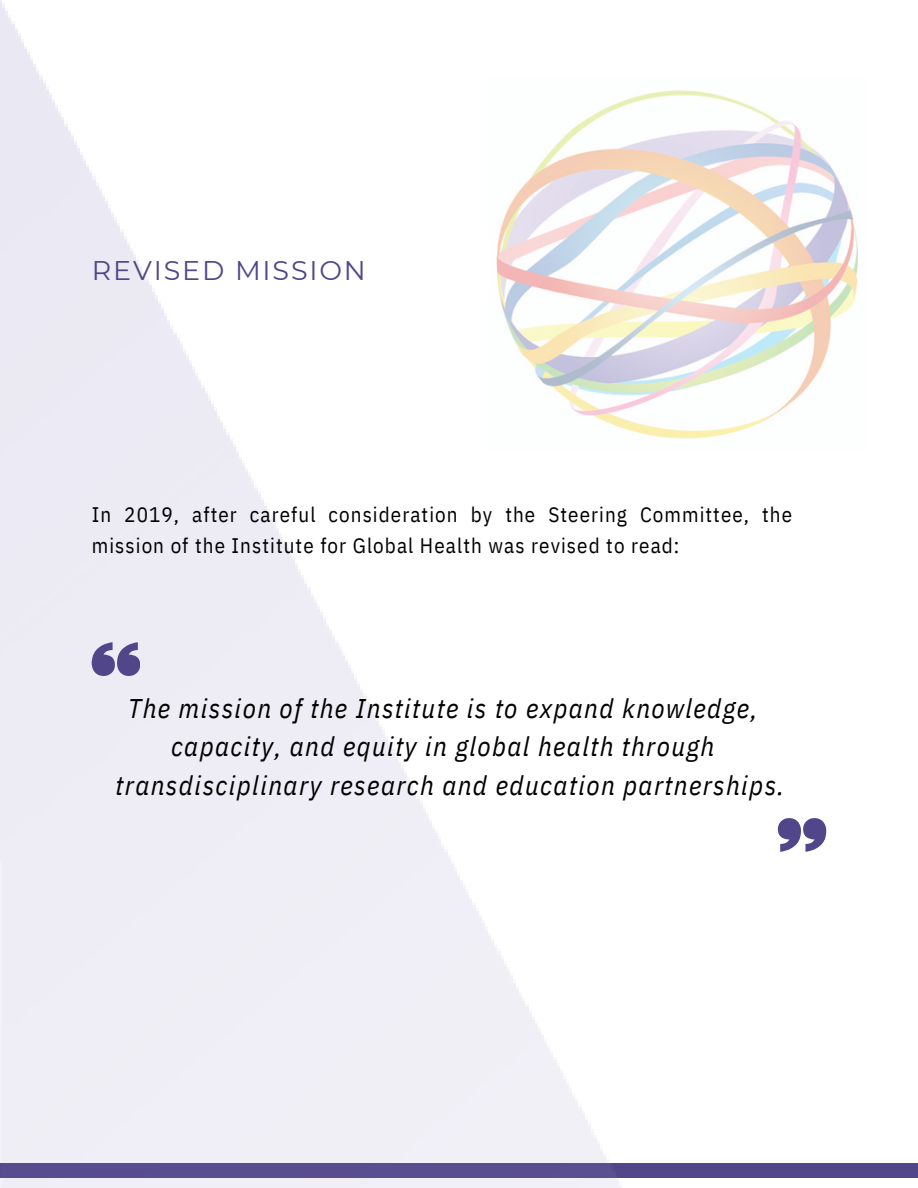
<style>
.page{position:relative;width:918px;height:1188px;background:#fff}
.page>*{position:absolute;margin:0;border:0;box-sizing:border-box;transform-origin:0 0}
.t1{font:italic 27px/38.2px "IBM Plex Sans Cond";letter-spacing:.05em;color:#000;text-align:center}
.t2{font:27px "Montserrat";letter-spacing:.07em;color:#514689}
.t3{font:21px/30.3px "IBM Plex Sans Cond";letter-spacing:.05em;color:#000}
</style>
<div class="page">
<img style="left:622px;top:90px;width:236px;height:349px">
<div style="left:0;top:1163px;width:918px;height:15px;background:#514689"></div>
<img style="left:0;top:0;width:622px;height:1188px">
<svg style="left:92px;top:642px;width:48px;height:34px;background:#847cac"></svg>
<svg style="left:778px;top:818px;width:48px;height:34px"></svg>
<p class="t2" style="left:92px;top:254px;width:276px">REVISED MISSION</p>
<p class="t3" style="left:92px;top:499px;width:702px">In 2019, after careful consideration by the Steering Committee, the mission of the Institute for Global Health was revised to read:</p>
<p class="t1" style="left:116px;top:689px;width:670px">The mission of the Institute is to expand knowledge, capacity, and equity in global health through transdisciplinary research and education partnerships.</p>
</div>
